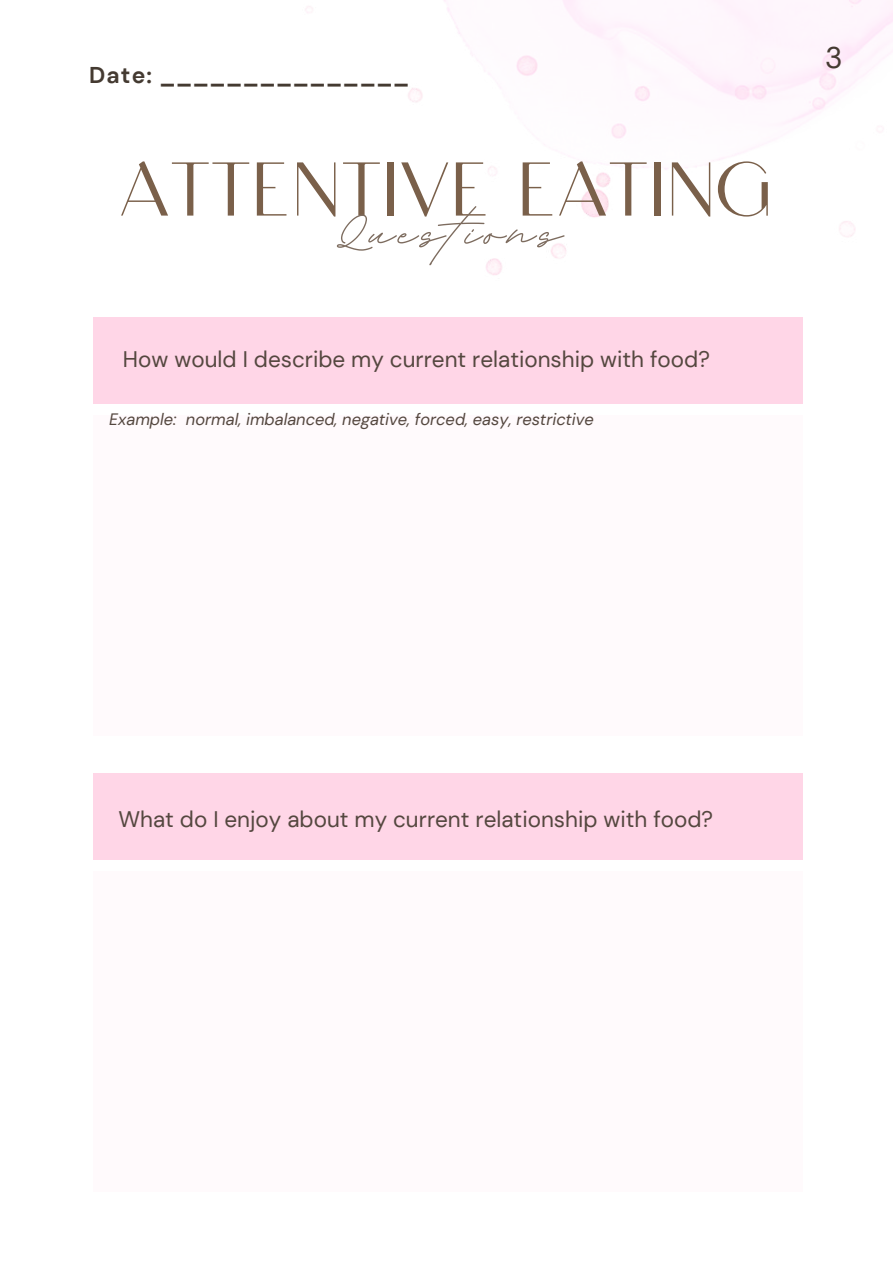
<style>
.page{position:relative;width:893px;height:1264px;background:#fff}
.page>*{position:absolute;margin:0;border:0;box-sizing:border-box;transform-origin:0 0}
.t1{font:200 75.9px "Calmius Sans High";color:#7a604a}
.t2{font:29.7px "DM Sans";color:#443a31}
.t3{font:700 22.8px "DM Sans";color:#443a31}
.t4{font:22.5px "DM Sans";color:#54473f}
.t5{font:italic 16.5px "DM Sans";color:#54473f}
.s1{font-family:"BD Script";font-weight:700;font-size:86.85px;color:#7d6c5f}
</style>
<div class="page">
<img style="left:305px;top:0;width:587px;height:275px">
<div style="left:93px;top:415px;width:710px;height:321px;background:#fffafc"></div>
<div style="left:93px;top:317px;width:710px;height:87px;background:#ffd6e7"></div>
<div style="left:93px;top:871px;width:710px;height:320px;background:#fffafc"></div>
<div style="left:93px;top:773px;width:710px;height:86px;background:#ffd6e7"></div>
<p class="t3" style="left:89px;top:60px;width:321px">Date: _______________</p>
<h1 class="t1" style="left:119px;top:145px;width:655px">ATTEN<span class="s1">Q</span>T<span class="s1">u</span>I<span class="s1">e</span>V<span class="s1">st</span>E<span class="s1">ion</span>E<span class="s1">s</span>ATING</h1>
<p class="t4" style="left:123px;top:344px;width:588px">How would I describe my current relationship with food?</p>
<p class="t5" style="left:109px;top:409px;width:486px">Example: normal, imbalanced, negative, forced, easy, restrictive</p>
<h2 class="t2" style="left:825px;top:38px;width:19px">3</h2>
<p class="t4" style="left:118px;top:804px;width:596px">What do I enjoy about my current relationship with food?</p>
</div>
